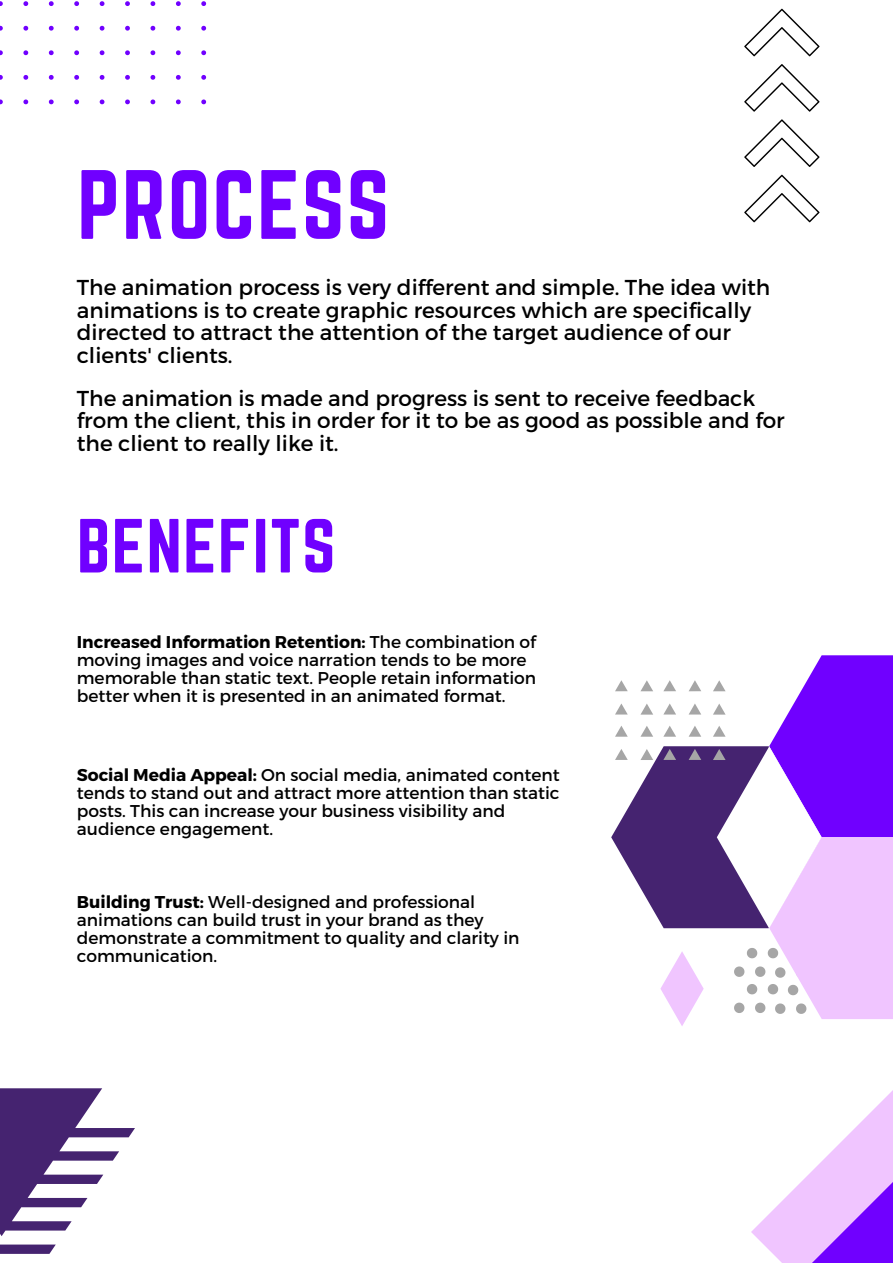
<style>
.page{position:relative;width:893px;height:1264px;background:#fff}
.page>*{position:absolute;margin:0;border:0;box-sizing:border-box;transform-origin:0 0}
.t1{font:85.95px "Norwester";letter-spacing:.02em;color:#7000ff}
.t2{font:66.9px "Norwester";letter-spacing:.02em;color:#7000ff}
.t3{font:21.6px/22.6px "Montserrat";color:#000}
.t4{font:17.1px/18px "Montserrat";color:#000}
.s1{font-weight:700}
</style>
<div class="page">
<svg style="left:0;top:1px;width:206px;height:103px"></svg>
<svg style="left:751px;top:1201px;width:31px;height:61px"></svg>
<svg style="left:782px;top:1091px;width:110px;height:171px;fill:#f0c5ff"></svg>
<svg style="left:611px;top:655px;width:281px;height:371px"></svg>
<svg style="left:744px;top:9px;width:75px;height:47px"></svg>
<svg style="left:744px;top:64px;width:75px;height:48px"></svg>
<svg style="left:744px;top:119px;width:75px;height:48px"></svg>
<svg style="left:744px;top:175px;width:75px;height:47px"></svg>
<svg style="left:0;top:1088px;width:135px;height:148px"></svg>
<svg style="left:0;top:1244px;width:56px;height:9px"></svg>
<p class="t1" style="left:77px;top:153px;width:314px">PROCESS</p>
<p class="t3" style="left:77px;top:275px;width:695px">The animation process is very different and simple. The idea with animations is to create graphic resources which are specifically directed to attract the attention of the target audience of our clients' clients.</p>
<p class="t3" style="left:77px;top:385px;width:709px">The animation is made and progress is sent to receive feedback from the client, this in order for it to be as good as possible and for the client to really like it.</p>
<p class="t2" style="left:77px;top:505px;width:260px">BENEFITS</p>
<p class="t4" style="left:77px;top:632px;width:461px"><span class="s1">Increased Information Retention:</span> The combination of moving images and voice narration tends to be more memorable than static text. People retain information better when it is presented in an animated format.</p>
<p class="t4" style="left:77px;top:765px;width:484px"><span class="s1">Social Media Appeal:</span> On social media, animated content tends to stand out and attract more attention than static posts. This can increase your business visibility and audience engagement.</p>
<p class="t4" style="left:77px;top:892px;width:444px"><span class="s1">Building Trust:</span> Well-designed and professional animations can build trust in your brand as they demonstrate a commitment to quality and clarity in communication.</p>
</div>
